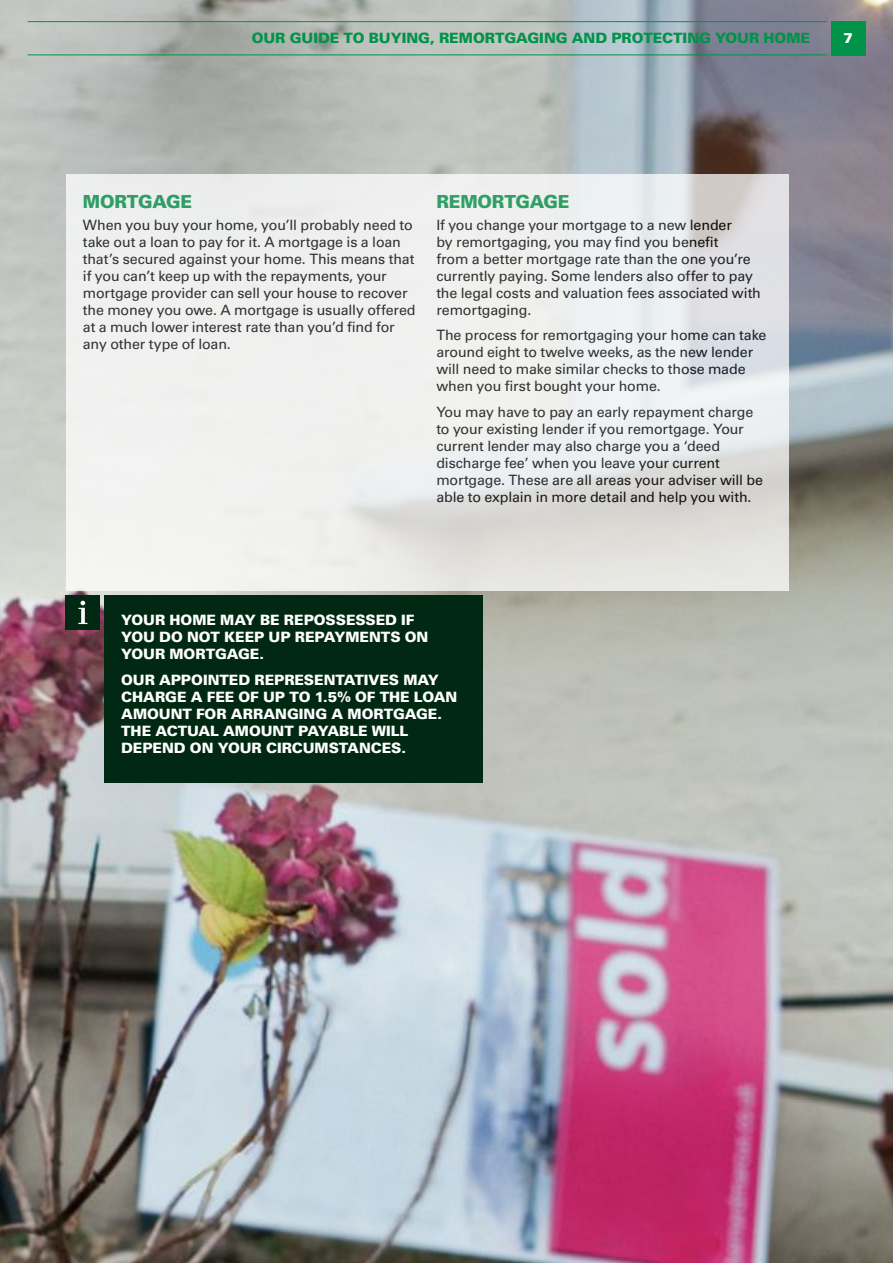
<style>
.page{position:relative;width:893px;height:1263px;background:#fff}
.page>*{position:absolute;margin:0;border:0;box-sizing:border-box;transform-origin:0 0}
.t1{font:900 18px "Univers LT";letter-spacing:-.015em;color:#009349}
.t2{font:14.25px/17px "Univers LT";letter-spacing:-.01em;color:#000}
.t3{font:900 14.25px/17px "Univers LT";letter-spacing:-.005em;color:#fff}
.t4{font:900 14.25px "Univers LT";letter-spacing:-.005em;color:#009349}
</style>
<div class="page">
<img style="left:0;top:0;width:893px;height:1263px">
<svg style="left:66px;top:174px;width:723px;height:417px;fill:#eef0ef"></svg>
<div style="left:831px;top:21px;width:34px;height:34px;background:#009349"></div>
<hr style="left:28px;top:21px;width:799px;height:1px;background:#009349">
<hr style="left:28px;top:55px;width:799px;height:1px;background:#009349">
<div style="left:66px;top:595px;width:34px;height:34px;background:#002812"></div>
<svg style="left:78px;top:601px;width:9px;height:23px"></svg>
<div style="left:104px;top:595px;width:379px;height:187px;background:#002812"></div>
<p class="t4" style="left:252px;top:28px;width:560px">OUR GUIDE TO BUYING, REMORTGAGING AND PROTECTING YOUR HOME</p>
<p class="t3" style="left:844px;top:29px;width:11px">7</p>
<p class="t1" style="left:83px;top:191px;width:111px">MORTGAGE</p>
<p class="t2" style="left:83px;top:216px;width:334px">When you buy your home, you’ll probably need to take out a loan to pay for it. A mortgage is a loan that’s secured against your home. This means that if you can’t keep up with the repayments, your mortgage provider can sell your house to recover the money you owe. A mortgage is usually offered at a much lower interest rate than you’d find for any other type of loan.</p>
<p class="t1" style="left:436px;top:191px;width:135px">REMORTGAGE</p>
<p class="t2" style="left:436px;top:216px;width:326px">If you change your mortgage to a new lender<br>by remortgaging, you may find you benefit<br>from a better mortgage rate than the one you’re currently paying. Some lenders also offer to pay the legal costs and valuation fees associated with remortgaging.</p>
<p class="t2" style="left:436px;top:327px;width:332px">The process for remortgaging your home can take around eight to twelve weeks, as the new lender will need to make similar checks to those made when you first bought your home.</p>
<p class="t2" style="left:436px;top:403px;width:328px">You may have to pay an early repayment charge to your existing lender if you remortgage. Your current lender may also charge you a ‘deed discharge fee’ when you leave your current mortgage. These are all areas your adviser will be able to explain in more detail and help you with.</p>
<p class="t3" style="left:121px;top:611px;width:309px">YOUR HOME MAY BE REPOSSESSED IF<br>YOU DO NOT KEEP UP REPAYMENTS ON<br>YOUR MORTGAGE.</p>
<p class="t3" style="left:121px;top:671px;width:338px">OUR APPOINTED REPRESENTATIVES MAY<br>CHARGE A FEE OF UP TO 1.5% OF THE LOAN<br>AMOUNT FOR ARRANGING A MORTGAGE.<br>THE ACTUAL AMOUNT PAYABLE WILL<br>DEPEND ON YOUR CIRCUMSTANCES.</p>
</div>
